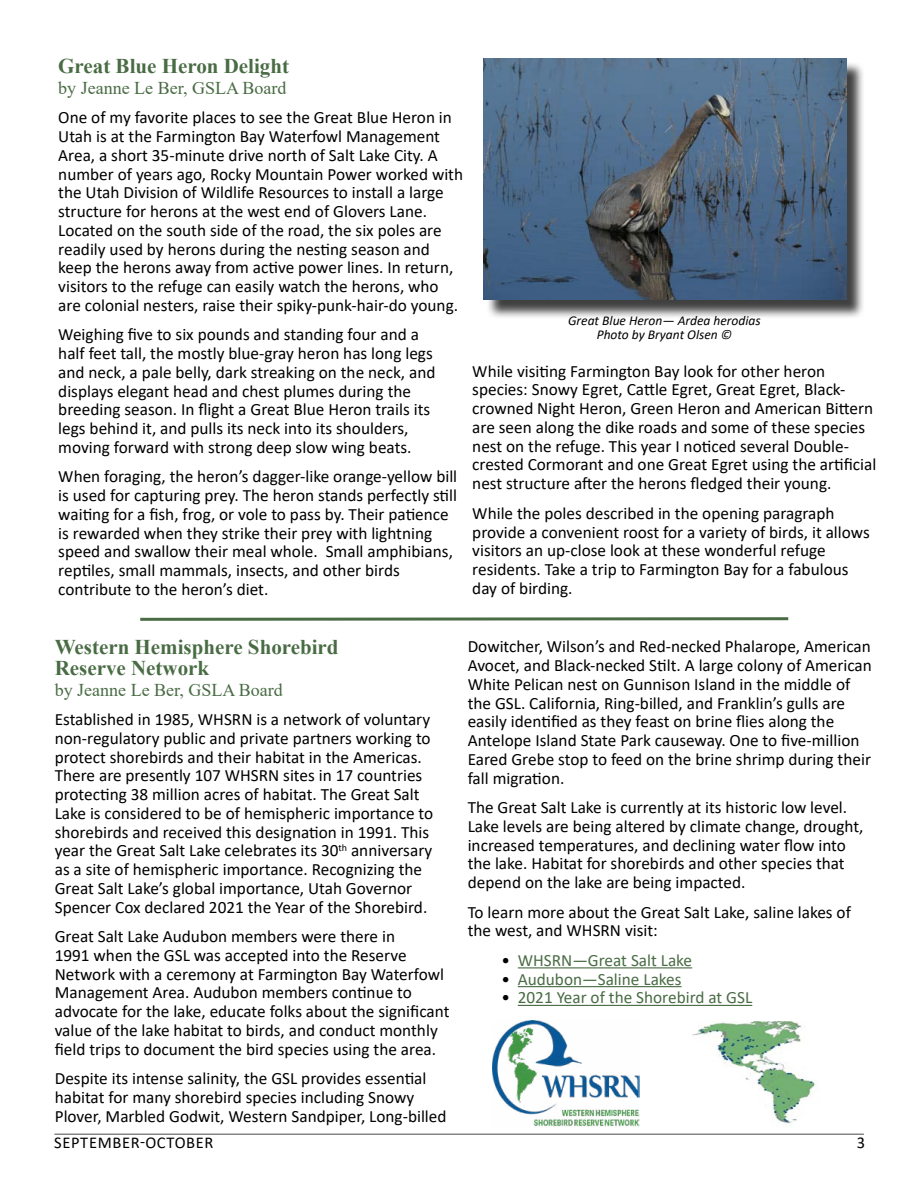
<style>
.page{position:relative;width:918px;height:1188px;background:#fff}
.page>*{position:absolute;margin:0;border:0;box-sizing:border-box;transform-origin:0 0}
.t1{font:700 21px/21px "Times New Roman";color:#496c44}
.t2{font:18px "Times New Roman";color:#496c44}
.t3{font:17.25px/18.8px "Calibri";color:#000}
.t4{font:17.25px "Calibri";color:#496c44}
.Footer_Left{font:16.5px "Calibri";letter-spacing:.04em;color:#000}
.Footer_Right{font:16.5px "Calibri";color:#000}
.Calendar_Bold{font:italic 13.5px "Calibri";color:#000}
.s1{color:#000}
</style>
<div class="page">
<hr style="left:55px;top:1133px;width:808px;height:2px;background:#666">
<div style="left:486px;top:60px;width:379px;height:259px;background:#000;opacity:.75"></div>
<img style="left:484px;top:58px;width:362px;height:242px">
<svg style="left:140px;top:617px;width:649px;height:4px"></svg>
<hr style="left:518px;top:967px;width:174px;height:1px;background:#496c44">
<hr style="left:518px;top:986px;width:164px;height:1px;background:#496c44">
<hr style="left:518px;top:1005px;width:234px;height:1px;background:#496c44">
<img style="left:492px;top:1020px;width:147px;height:107px">
<img style="left:692px;top:1022px;width:126px;height:105px">
<p class="t1" style="left:58px;top:55px;width:232px">Great Blue Heron Delight</p>
<p class="t2" style="left:58px;top:75px;width:230px">by Jeanne Le Ber, GSLA Board</p>
<p class="t3" style="left:58px;top:108px;width:406px">One of my favorite places to see the Great Blue Heron in Utah is at the Farmington Bay Waterfowl Management Area, a short 35-minute drive north of Salt Lake City. A number of years ago, Rocky Mountain Power worked with the Utah Division of Wildlife Resources to install a large structure for herons at the west end of Glovers Lane.<br>Located on the south side of the road, the six poles are readily used by herons during the nesting season and keep the herons away from active power lines. In return, visitors to the refuge can easily watch the herons, who are colonial nesters, raise their spiky-punk-hair-do young.</p>
<p class="t3" style="left:58px;top:325px;width:379px">Weighing five to six pounds and standing four and a half feet tall, the mostly blue-gray heron has long legs and neck, a pale belly, dark streaking on the neck, and displays elegant head and chest plumes during the breeding season. In flight a Great Blue Heron trails its legs behind it, and pulls its neck into its shoulders, moving forward with strong deep slow wing beats.</p>
<p class="t3" style="left:58px;top:467px;width:400px">When foraging, the heron’s dagger-like orange-yellow bill is used for capturing prey. The heron stands perfectly still waiting for a fish, frog, or vole to pass by. Their patience is rewarded when they strike their prey with lightning speed and swallow their meal whole. Small amphibians, reptiles, small mammals, insects, and other birds contribute to the heron’s diet.</p>
<p class="Calendar_Bold" style="left:568px;top:312px;width:194px">Great Blue Heron— Ardea herodias</p>
<p class="Calendar_Bold" style="left:597px;top:325px;width:137px">Photo by Bryant Olsen ©</p>
<p class="t3" style="left:472px;top:361px;width:406px">While visiting Farmington Bay look for other heron species: Snowy Egret, Cattle Egret, Great Egret, Black&shy;crowned Night Heron, Green Heron and American Bittern are seen along the dike roads and some of these species nest on the refuge. This year I noticed several Double&shy;crested Cormorant and one Great Egret using the artificial nest structure after the herons fledged their young.</p>
<p class="t3" style="left:472px;top:503px;width:399px">While the poles described in the opening paragraph provide a convenient roost for a variety of birds, it allows visitors an up-close look at these wonderful refuge residents. Take a trip to Farmington Bay for a fabulous day of birding.</p>
<p class="t1" style="left:55px;top:635px;width:285px">Western Hemisphere Shorebird<br>Reserve Network</p>
<p class="t2" style="left:55px;top:677px;width:230px">by Jeanne Le Ber, GSLA Board</p>
<p class="t3" style="left:55px;top:710px;width:380px">Established in 1985, WHSRN is a network of voluntary non-regulatory public and private partners working to protect shorebirds and their habitat in the Americas.<br>There are presently 107 WHSRN sites in 17 countries protecting 38 million acres of habitat. The Great Salt Lake is considered to be of hemispheric importance to shorebirds and received this designation in 1991. This year the Great Salt Lake celebrates its 30<sup>th</sup> anniversary as a site of hemispheric importance. Recognizing the Great Salt Lake’s global importance, Utah Governor Spencer Cox declared 2021 the Year of the Shorebird.</p>
<p class="t3" style="left:55px;top:927px;width:396px">Great Salt Lake Audubon members were there in<br>1991 when the GSL was accepted into the Reserve Network with a ceremony at Farmington Bay Waterfowl Management Area. Audubon members continue to advocate for the lake, educate folks about the significant value of the lake habitat to birds, and conduct monthly field trips to document the bird species using the area.</p>
<p class="t3" style="left:55px;top:1069px;width:393px">Despite its intense salinity, the GSL provides essential habitat for many shorebird species including Snowy<br>Plover, Marbled Godwit, Western Sandpiper, Long-billed</p>
<p class="t3" style="left:468px;top:637px;width:406px">Dowitcher, Wilson’s and Red-necked Phalarope, American Avocet, and Black-necked Stilt. A large colony of American White Pelican nest on Gunnison Island in the middle of the GSL. California, Ring-billed, and Franklin’s gulls are easily identified as they feast on brine flies along the Antelope Island State Park causeway. One to five-million Eared Grebe stop to feed on the brine shrimp during their fall migration.</p>
<p class="t3" style="left:468px;top:798px;width:397px">The Great Salt Lake is currently at its historic low level.<br>Lake levels are being altered by climate change, drought, increased temperatures, and declining water flow into the lake. Habitat for shorebirds and other species that depend on the lake are being impacted.</p>
<p class="t3" style="left:468px;top:902px;width:385px">To learn more about the Great Salt Lake, saline lakes of the west, and WHSRN visit:</p>
<p class="t4" style="left:501px;top:948px;width:192px"><span class="s1">•</span> WHSRN—Great Salt Lake</p>
<p class="t4" style="left:501px;top:967px;width:182px"><span class="s1">•</span> Audubon—Saline Lakes</p>
<p class="t4" style="left:501px;top:986px;width:252px"><span class="s1">•</span> 2021 Year of the Shorebird at GSL</p>
<p class="Footer_Left" style="left:54px;top:1131px;width:161px">SEPTEMBER-OCTOBER</p>
<p class="Footer_Right" style="left:857px;top:1131px;width:10px">3</p>
</div>
